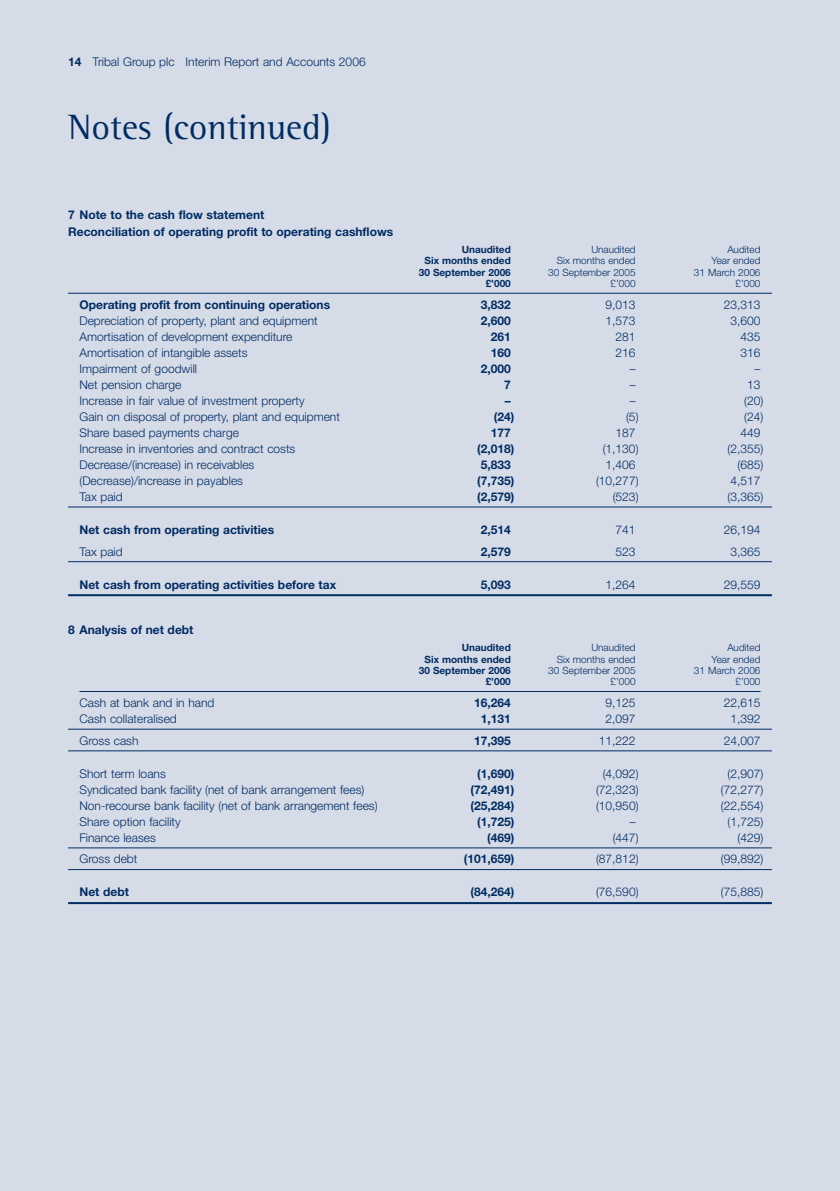
<style>
.page{position:relative;width:840px;height:1191px;background:#fff}
.page>*{position:absolute;margin:0;border:0;box-sizing:border-box;transform-origin:0 0}
.t1{font:36px "Rotis Semi Serif";color:#002c62}
.t2{font:300 12px "Helvetica Neue";color:#002c62}
.t3{font:700 12px/17px "Helvetica Neue";color:#002c62}
.t4{font:300 10px "Helvetica Neue";color:#002c62}
.t5{font:700 10px "Helvetica Neue";color:#002c62}
.s1{font-weight:700}
</style>
<div class="page">
<div style="left:0;top:0;width:839px;height:1191px;background:#d6dbe8"></div>
<hr style="left:68px;top:293px;width:703px;height:1px;background:#002c62">
<hr style="left:68px;top:506px;width:703px;height:1px;background:#002c62">
<hr style="left:68px;top:561px;width:703px;height:1px;background:#002c62">
<hr style="left:68px;top:594px;width:703px;height:2px;background:#002c62">
<hr style="left:79px;top:691px;width:681px;height:1px;background:#002c62">
<hr style="left:68px;top:728px;width:703px;height:1px;background:#002c62">
<hr style="left:68px;top:750px;width:703px;height:1px;background:#002c62">
<hr style="left:68px;top:847px;width:703px;height:1px;background:#002c62">
<hr style="left:68px;top:869px;width:703px;height:1px;background:#002c62">
<hr style="left:68px;top:902px;width:703px;height:2px;background:#002c62">
<p class="t2" style="left:68px;top:54px;width:299px"><span class="s1">14</span> Tribal Group plc Interim Report and Accounts 2006</p>
<h1 class="t1" style="left:68px;top:114px;width:264px">Notes (continued)</h1>
<p class="t3" style="left:68px;top:207px;width:326px">7 Note to the cash flow statement<br>Reconciliation of operating profit to operating cashflows</p>
<p class="t5" style="left:461px;top:246px;width:51px">Unaudited</p>
<p class="t4" style="left:591px;top:243px;width:46px">Unaudited</p>
<p class="t4" style="left:727px;top:243px;width:35px">Audited</p>
<p class="t5" style="left:424px;top:257px;width:88px">Six months ended</p>
<p class="t4" style="left:556px;top:254px;width:80px">Six months ended</p>
<p class="t4" style="left:711px;top:254px;width:51px">Year ended</p>
<p class="t5" style="left:418px;top:268px;width:93px">30 September 2006</p>
<p class="t4" style="left:548px;top:266px;width:89px">30 September 2005</p>
<p class="t4" style="left:693px;top:266px;width:68px">31 March 2006</p>
<p class="t5" style="left:485px;top:280px;width:27px">£’000</p>
<p class="t4" style="left:610px;top:277px;width:27px">£’000</p>
<p class="t4" style="left:735px;top:277px;width:27px">£’000</p>
<p class="t3" style="left:79px;top:297px;width:252px">Operating profit from continuing operations</p>
<p class="t3" style="left:480px;top:297px;width:32px">3,832</p>
<p class="t2" style="left:605px;top:297px;width:32px">9,013</p>
<p class="t2" style="left:723px;top:297px;width:38px">23,313</p>
<p class="t2" style="left:79px;top:313px;width:239px">Depreciation of property, plant and equipment</p>
<p class="t3" style="left:480px;top:313px;width:32px">2,600</p>
<p class="t2" style="left:605px;top:313px;width:32px">1,573</p>
<p class="t2" style="left:730px;top:313px;width:32px">3,600</p>
<p class="t2" style="left:79px;top:329px;width:214px">Amortisation of development expenditure</p>
<p class="t3" style="left:490px;top:329px;width:22px">261</p>
<p class="t2" style="left:615px;top:329px;width:22px">281</p>
<p class="t2" style="left:740px;top:329px;width:22px">435</p>
<p class="t2" style="left:79px;top:345px;width:169px">Amortisation of intangible assets</p>
<p class="t3" style="left:490px;top:345px;width:22px">160</p>
<p class="t2" style="left:615px;top:345px;width:22px">216</p>
<p class="t2" style="left:740px;top:345px;width:22px">316</p>
<p class="t2" style="left:79px;top:361px;width:119px">Impairment of goodwill</p>
<p class="t3" style="left:480px;top:361px;width:32px">2,000</p>
<p class="t2" style="left:629px;top:361px;width:7px">–</p>
<p class="t2" style="left:754px;top:361px;width:7px">–</p>
<p class="t2" style="left:79px;top:377px;width:103px">Net pension charge</p>
<p class="t3" style="left:504px;top:377px;width:8px">7</p>
<p class="t2" style="left:629px;top:377px;width:7px">–</p>
<p class="t2" style="left:746px;top:377px;width:15px">13</p>
<p class="t2" style="left:79px;top:393px;width:226px">Increase in fair value of investment property</p>
<p class="t3" style="left:504px;top:393px;width:7px">–</p>
<p class="t2" style="left:629px;top:393px;width:7px">–</p>
<p class="t2" style="left:743px;top:393px;width:21px">(20)</p>
<p class="t2" style="left:79px;top:409px;width:262px">Gain on disposal of property, plant and equipment</p>
<p class="t3" style="left:493px;top:409px;width:22px">(24)</p>
<p class="t2" style="left:625px;top:409px;width:14px">(5)</p>
<p class="t2" style="left:743px;top:409px;width:21px">(24)</p>
<p class="t2" style="left:79px;top:425px;width:161px">Share based payments charge</p>
<p class="t3" style="left:490px;top:425px;width:22px">177</p>
<p class="t2" style="left:615px;top:425px;width:22px">187</p>
<p class="t2" style="left:740px;top:425px;width:22px">449</p>
<p class="t2" style="left:79px;top:441px;width:217px">Increase in inventories and contract costs</p>
<p class="t3" style="left:477px;top:441px;width:39px">(2,018)</p>
<p class="t2" style="left:602px;top:441px;width:37px">(1,130)</p>
<p class="t2" style="left:727px;top:441px;width:37px">(2,355)</p>
<p class="t2" style="left:79px;top:457px;width:176px">Decrease/(increase) in receivables</p>
<p class="t3" style="left:480px;top:457px;width:32px">5,833</p>
<p class="t2" style="left:605px;top:457px;width:32px">1,406</p>
<p class="t2" style="left:737px;top:457px;width:27px">(685)</p>
<p class="t2" style="left:79px;top:473px;width:165px">(Decrease)/increase in payables</p>
<p class="t3" style="left:477px;top:473px;width:39px">(7,735)</p>
<p class="t2" style="left:595px;top:473px;width:44px">(10,277)</p>
<p class="t2" style="left:730px;top:473px;width:32px">4,517</p>
<p class="t2" style="left:79px;top:489px;width:45px">Tax paid</p>
<p class="t3" style="left:477px;top:489px;width:39px">(2,579)</p>
<p class="t2" style="left:612px;top:489px;width:27px">(523)</p>
<p class="t2" style="left:727px;top:489px;width:37px">(3,365)</p>
<p class="t3" style="left:79px;top:522px;width:196px">Net cash from operating activities</p>
<p class="t3" style="left:480px;top:522px;width:32px">2,514</p>
<p class="t2" style="left:615px;top:522px;width:22px">741</p>
<p class="t2" style="left:723px;top:522px;width:38px">26,194</p>
<p class="t2" style="left:79px;top:544px;width:45px">Tax paid</p>
<p class="t3" style="left:480px;top:544px;width:32px">2,579</p>
<p class="t2" style="left:615px;top:544px;width:22px">523</p>
<p class="t2" style="left:730px;top:544px;width:32px">3,365</p>
<p class="t3" style="left:79px;top:577px;width:258px">Net cash from operating activities before tax</p>
<p class="t3" style="left:480px;top:577px;width:32px">5,093</p>
<p class="t2" style="left:605px;top:577px;width:32px">1,264</p>
<p class="t2" style="left:723px;top:577px;width:38px">29,559</p>
<p class="t3" style="left:68px;top:622px;width:127px">8 Analysis of net debt</p>
<p class="t5" style="left:461px;top:644px;width:51px">Unaudited</p>
<p class="t4" style="left:591px;top:641px;width:46px">Unaudited</p>
<p class="t4" style="left:727px;top:641px;width:35px">Audited</p>
<p class="t5" style="left:424px;top:655px;width:88px">Six months ended</p>
<p class="t4" style="left:556px;top:653px;width:80px">Six months ended</p>
<p class="t4" style="left:711px;top:653px;width:51px">Year ended</p>
<p class="t5" style="left:418px;top:667px;width:93px">30 September 2006</p>
<p class="t4" style="left:548px;top:664px;width:89px">30 September 2005</p>
<p class="t4" style="left:693px;top:664px;width:68px">31 March 2006</p>
<p class="t5" style="left:485px;top:678px;width:27px">£’000</p>
<p class="t4" style="left:610px;top:675px;width:27px">£’000</p>
<p class="t4" style="left:735px;top:675px;width:27px">£’000</p>
<p class="t2" style="left:79px;top:695px;width:136px">Cash at bank and in hand</p>
<p class="t3" style="left:474px;top:695px;width:38px">16,264</p>
<p class="t2" style="left:605px;top:695px;width:32px">9,125</p>
<p class="t2" style="left:723px;top:695px;width:38px">22,615</p>
<p class="t2" style="left:79px;top:711px;width:99px">Cash collateralised</p>
<p class="t3" style="left:480px;top:711px;width:32px">1,131</p>
<p class="t2" style="left:605px;top:711px;width:32px">2,097</p>
<p class="t2" style="left:730px;top:711px;width:32px">1,392</p>
<p class="t2" style="left:79px;top:733px;width:61px">Gross cash</p>
<p class="t3" style="left:474px;top:733px;width:38px">17,395</p>
<p class="t2" style="left:598px;top:733px;width:38px">11,222</p>
<p class="t2" style="left:723px;top:733px;width:38px">24,007</p>
<p class="t2" style="left:79px;top:766px;width:88px">Short term loans</p>
<p class="t3" style="left:477px;top:766px;width:39px">(1,690)</p>
<p class="t2" style="left:602px;top:766px;width:37px">(4,092)</p>
<p class="t2" style="left:727px;top:766px;width:37px">(2,907)</p>
<p class="t2" style="left:79px;top:782px;width:286px">Syndicated bank facility (net of bank arrangement fees)</p>
<p class="t3" style="left:470px;top:782px;width:45px">(72,491)</p>
<p class="t2" style="left:595px;top:782px;width:44px">(72,323)</p>
<p class="t2" style="left:720px;top:782px;width:44px">(72,277)</p>
<p class="t2" style="left:79px;top:798px;width:299px">Non-recourse bank facility (net of bank arrangement fees)</p>
<p class="t3" style="left:470px;top:798px;width:45px">(25,284)</p>
<p class="t2" style="left:595px;top:798px;width:44px">(10,950)</p>
<p class="t2" style="left:720px;top:798px;width:44px">(22,554)</p>
<p class="t2" style="left:79px;top:814px;width:103px">Share option facility</p>
<p class="t3" style="left:477px;top:814px;width:39px">(1,725)</p>
<p class="t2" style="left:629px;top:814px;width:7px">–</p>
<p class="t2" style="left:727px;top:814px;width:37px">(1,725)</p>
<p class="t2" style="left:79px;top:830px;width:78px">Finance leases</p>
<p class="t3" style="left:487px;top:830px;width:29px">(469)</p>
<p class="t2" style="left:612px;top:830px;width:27px">(447)</p>
<p class="t2" style="left:737px;top:830px;width:27px">(429)</p>
<p class="t2" style="left:79px;top:851px;width:59px">Gross debt</p>
<p class="t3" style="left:463px;top:851px;width:52px">(101,659)</p>
<p class="t2" style="left:595px;top:851px;width:44px">(87,812)</p>
<p class="t2" style="left:720px;top:851px;width:44px">(99,892)</p>
<p class="t3" style="left:79px;top:884px;width:51px">Net debt</p>
<p class="t3" style="left:470px;top:884px;width:45px">(84,264)</p>
<p class="t2" style="left:595px;top:884px;width:44px">(76,590)</p>
<p class="t2" style="left:720px;top:884px;width:44px">(75,885)</p>
</div>
